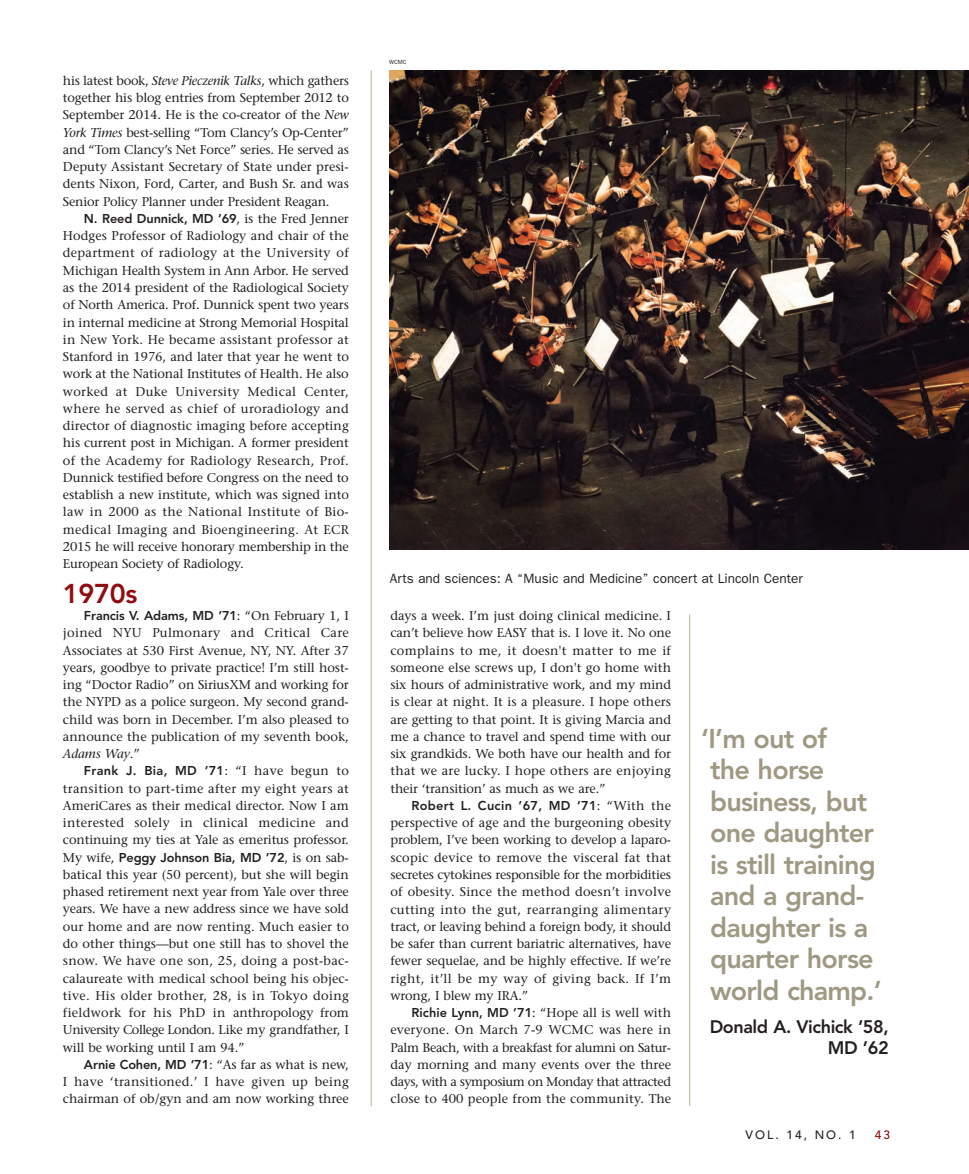
<style>
.page{position:relative;width:969px;height:1174px;background:#fff}
.page>*{position:absolute;margin:0;border:0;box-sizing:border-box;transform-origin:0 0}
.t1{font:800 27px/31.5px "Avenir";letter-spacing:-.03em;color:#9f9882}
.t2{font:800 27px "Avenir";letter-spacing:-.01em;color:#910b0f}
.t3{font:800 18px/21px "Avenir";letter-spacing:-.025em;color:#231f20;text-align:right}
.t4{font:13.5px "Franklin Gothic";color:#231f20}
.t5{font:12.75px "Stone Serif";letter-spacing:-.005em;color:#231f20}
.t6{font:12.75px "Stone Serif";letter-spacing:.025em;color:#231f20}
.t7{font:800 12.75px "Avenir";letter-spacing:-.01em;color:#231f20}
.t8{font:12.75px "Stone Serif";letter-spacing:.02em;color:#231f20}
.t9{font:800 12.75px "Avenir";letter-spacing:.025em;color:#231f20}
.t10{font:12.75px "Stone Serif";letter-spacing:-.04em;color:#231f20}
.t11{font:12.75px "Stone Serif";letter-spacing:-.025em;color:#231f20}
.t12{font:12.75px "Stone Serif";letter-spacing:-.035em;color:#231f20}
.t13{font:12.75px "Stone Serif";letter-spacing:.015em;color:#231f20}
.t14{font:italic 12.75px "Stone Serif";letter-spacing:-.01em;color:#231f20}
.t15{font:500 12px "Avenir";letter-spacing:.165em;color:#231f20}
.t16{font:500 12px "Avenir";color:#910b0f}
.t17{font:6px "Franklin Gothic";color:#231f20}
.s1{font-style:italic}
.s2{font-family:"Stone Serif";font-weight:400}
.s3{font-style:normal}
.s4{font-family:"Avenir";font-weight:800}
</style>
<div class="page">
<hr style="left:371px;top:70px;width:1px;height:1035px;background:#bdb49c">
<hr style="left:689px;top:614px;width:1px;height:491px;background:#bdb49c">
<img style="left:390px;top:71px;width:579px;height:478px">
<p class="t5" style="left:63px;top:75px;width:287px">his latest book, <span class="s1">Steve Pieczenik Talks</span>, which gathers</p>
<p class="t5" style="left:63px;top:93px;width:287px">together his blog entries from September 2012 to</p>
<p class="t5" style="left:63px;top:110px;width:287px">September 2014. He is the co-creator of the <span class="s1">New</span></p>
<p class="t5" style="left:63px;top:127px;width:287px"><span class="s1">York Times</span> best-selling “Tom Clancy’s Op-Center”</p>
<p class="t5" style="left:63px;top:144px;width:287px">and “Tom Clancy’s Net Force” series. He served as</p>
<p class="t5" style="left:63px;top:162px;width:287px">Deputy Assistant Secretary of State under presi-</p>
<p class="t5" style="left:63px;top:179px;width:287px">dents Nixon, Ford, Carter, and Bush Sr. and was</p>
<p class="t5" style="left:63px;top:196px;width:268px">Senior Policy Planner under President Reagan.</p>
<p class="t7" style="left:84px;top:213px;width:266px">N. Reed Dunnick, MD ’69<span class="s2">, is the Fred Jenner</span></p>
<p class="t5" style="left:63px;top:231px;width:287px">Hodges Professor of Radiology and chair of the</p>
<p class="t6" style="left:63px;top:248px;width:287px">department of radiology at the University of</p>
<p class="t5" style="left:63px;top:265px;width:287px">Michigan Health System in Ann Arbor. He served</p>
<p class="t5" style="left:63px;top:282px;width:287px">as the 2014 president of the Radiological Society</p>
<p class="t5" style="left:63px;top:300px;width:287px">of North America. Prof. Dunnick spent two years</p>
<p class="t5" style="left:63px;top:317px;width:287px">in internal medicine at Strong Memorial Hospital</p>
<p class="t8" style="left:63px;top:334px;width:287px">in New York. He became assistant professor at</p>
<p class="t5" style="left:63px;top:351px;width:287px">Stanford in 1976, and later that year he went to</p>
<p class="t5" style="left:63px;top:369px;width:287px">work at the National Institutes of Health. He also</p>
<p class="t6" style="left:63px;top:386px;width:287px">worked at Duke University Medical Center,</p>
<p class="t6" style="left:63px;top:403px;width:287px">where he served as chief of uroradiology and</p>
<p class="t5" style="left:63px;top:420px;width:287px">director of diagnostic imaging before accepting</p>
<p class="t5" style="left:63px;top:438px;width:287px">his current post in Michigan. A former president</p>
<p class="t6" style="left:63px;top:455px;width:287px">of the Academy for Radiology Research, Prof.</p>
<p class="t5" style="left:63px;top:472px;width:287px">Dunnick testified before Congress on the need to</p>
<p class="t5" style="left:63px;top:489px;width:287px">establish a new institute, which was signed into</p>
<p class="t6" style="left:63px;top:507px;width:287px">law in 2000 as the National Institute of Bio -</p>
<p class="t6" style="left:63px;top:524px;width:287px">medical Imaging and Bioengineering. At ECR</p>
<p class="t5" style="left:63px;top:541px;width:287px">2015 he will receive honorary membership in the</p>
<p class="t5" style="left:63px;top:558px;width:182px">European Society of Radiology.</p>
<p class="t2" style="left:63px;top:582px;width:76px">1970s</p>
<p class="t7" style="left:84px;top:610px;width:266px">Francis V. Adams, MD ’71<span class="s2">: “On February 1, I</span></p>
<p class="t6" style="left:63px;top:627px;width:287px">joined NYU Pulmonary and Critical Care</p>
<p class="t5" style="left:63px;top:645px;width:287px">Associates at 530 First Avenue, NY, NY. After 37</p>
<p class="t5" style="left:63px;top:662px;width:287px">years, goodbye to private practice! I’m still host-</p>
<p class="t5" style="left:63px;top:679px;width:287px">ing “Doctor Radio” on SiriusXM and working for</p>
<p class="t5" style="left:63px;top:696px;width:287px">the NYPD as a police surgeon. My second grand-</p>
<p class="t5" style="left:63px;top:714px;width:287px">child was born in December. I’m also pleased to</p>
<p class="t5" style="left:63px;top:731px;width:287px">announce the publication of my seventh book,</p>
<p class="t14" style="left:63px;top:748px;width:78px">Adams Way<span class="s3">.”</span></p>
<p class="t9" style="left:84px;top:765px;width:266px">Frank J. Bia, MD ’71<span class="s2">: “I have begun to</span></p>
<p class="t6" style="left:63px;top:783px;width:287px">transition to part-time after my eight years at</p>
<p class="t5" style="left:63px;top:800px;width:287px">AmeriCares as their medical director. Now I am</p>
<p class="t6" style="left:63px;top:817px;width:287px">interested solely in clinical medicine and</p>
<p class="t5" style="left:63px;top:834px;width:287px">continuing my ties at Yale as emeritus professor.</p>
<p class="t7" style="left:63px;top:851px;width:287px"><span class="s2">My wife,</span> Peggy Johnson Bia, MD ’72<span class="s2">, is on sab-</span></p>
<p class="t5" style="left:63px;top:869px;width:287px">batical this year (50 percent), but she will begin</p>
<p class="t5" style="left:63px;top:886px;width:287px">phased retirement next year from Yale over three</p>
<p class="t5" style="left:63px;top:903px;width:287px">years. We have a new address since we have sold</p>
<p class="t5" style="left:63px;top:921px;width:287px">our home and are now renting. Much easier to</p>
<p class="t5" style="left:63px;top:938px;width:287px">do other things—but one still has to shovel the</p>
<p class="t8" style="left:63px;top:955px;width:287px">snow. We have one son, 25, doing a post-bac-</p>
<p class="t5" style="left:63px;top:972px;width:287px">calaureate with medical school being his objec-</p>
<p class="t6" style="left:63px;top:990px;width:287px">tive. His older brother, 28, is in Tokyo doing</p>
<p class="t6" style="left:63px;top:1007px;width:287px">fieldwork for his PhD in anthro pology from</p>
<p class="t10" style="left:63px;top:1024px;width:287px">University College London. Like my grandfather, I</p>
<p class="t5" style="left:63px;top:1041px;width:183px">will be working until I am 94.”</p>
<p class="t5" style="left:84px;top:1059px;width:266px"><span class="s4">Arnie Cohen, MD ’71</span>: “As far as what is new,</p>
<p class="t6" style="left:63px;top:1076px;width:287px">I have ‘transitioned.’ I have given up being</p>
<p class="t5" style="left:63px;top:1093px;width:287px">chairman of ob/gyn and am now working three</p>
<p class="t17" style="left:389px;top:60px;width:19px">WCMC</p>
<p class="t4" style="left:390px;top:573px;width:414px">Arts and sciences: A “Music and Medicine” concert at Lincoln Center</p>
<p class="t5" style="left:390px;top:610px;width:282px">days a week. I’m just doing clinical medicine. I</p>
<p class="t5" style="left:390px;top:627px;width:282px">can’t believe how EASY that is. I love it. No one</p>
<p class="t6" style="left:390px;top:645px;width:282px">complains to me, it doesn't matter to me if</p>
<p class="t5" style="left:390px;top:662px;width:282px">someone else screws up, I don't go home with</p>
<p class="t5" style="left:390px;top:679px;width:282px">six hours of administrative work, and my mind</p>
<p class="t5" style="left:390px;top:696px;width:282px">is clear at night. It is a pleasure. I hope others</p>
<p class="t5" style="left:390px;top:714px;width:282px">are getting to that point. It is giving Marcia and</p>
<p class="t5" style="left:390px;top:731px;width:282px">me a chance to travel and spend time with our</p>
<p class="t5" style="left:390px;top:748px;width:282px">six grandkids. We both have our health and for</p>
<p class="t6" style="left:390px;top:765px;width:282px">that we are lucky. I hope others are enjoying</p>
<p class="t5" style="left:390px;top:783px;width:217px">their ‘transition’ as much as we are.”</p>
<p class="t9" style="left:411px;top:800px;width:261px">Robert L. Cucin ’67, MD ’71<span class="s2">: “With the</span></p>
<p class="t5" style="left:390px;top:817px;width:282px">perspective of age and the burgeoning obesity</p>
<p class="t5" style="left:390px;top:834px;width:282px">problem, I’ve been working to develop a lapar o -</p>
<p class="t13" style="left:390px;top:852px;width:282px">scopic device to remove the visceral fat that</p>
<p class="t5" style="left:390px;top:869px;width:282px">secretes cytokines responsible for the morbidities</p>
<p class="t6" style="left:390px;top:886px;width:282px">of obesity. Since the method doesn’t involve</p>
<p class="t6" style="left:390px;top:903px;width:282px">cutting into the gut, rearranging alimentary</p>
<p class="t5" style="left:390px;top:921px;width:282px">tract, or leaving behind a foreign body, it should</p>
<p class="t5" style="left:390px;top:938px;width:282px">be safer than current bariatric alternatives, have</p>
<p class="t5" style="left:390px;top:955px;width:282px">fewer sequelae, and be highly effective. If we’re</p>
<p class="t6" style="left:390px;top:972px;width:282px">right, it’ll be my way of giving back. If I’m</p>
<p class="t5" style="left:390px;top:990px;width:139px">wrong, I blew my IRA.”</p>
<p class="t5" style="left:411px;top:1007px;width:261px"><span class="s4">Richie Lynn, MD ’71</span>: “Hope all is well with</p>
<p class="t5" style="left:390px;top:1024px;width:282px">everyone. On March 7-9 WCMC was here in</p>
<p class="t11" style="left:390px;top:1041px;width:282px">Palm Beach, with a breakfast for alumni on Satur -</p>
<p class="t5" style="left:390px;top:1059px;width:282px">day morning and many events over the three</p>
<p class="t12" style="left:390px;top:1076px;width:282px">days, with a symposium on Monday that attracted</p>
<p class="t5" style="left:390px;top:1093px;width:282px">close to 400 people from the community. The</p>
<p class="t1" style="left:710px;top:724px;width:173px;text-indent:-9px">‘I’m out of<br>the horse business, but one daughter is still training and a grand&shy;daughter is a quarter horse world champ.’</p>
<p class="t3" style="left:710px;top:1017px;width:181px">Donald A. Vichick ’58,<br>MD ’62</p>
<p class="t15" style="left:746px;top:1129px;width:112px">VOL. 14, NO. 1</p>
<p class="t16" style="left:875px;top:1129px;width:17px">43</p>
</div>
